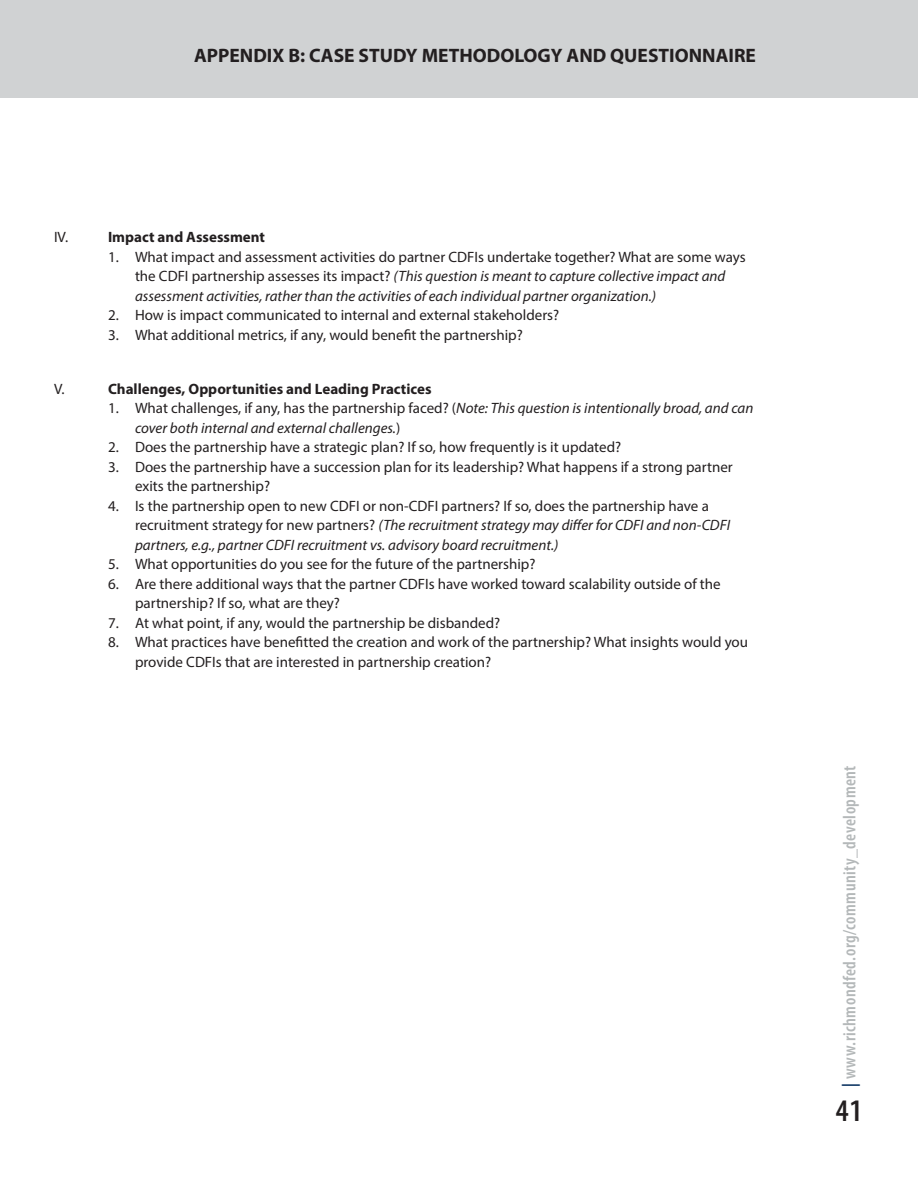
<style>
.page{position:relative;width:918px;height:1188px;background:#fff}
.page>*{position:absolute;margin:0;border:0;box-sizing:border-box;transform-origin:0 0}
.t1{font:600 condensed 31.5px "Myriad Pro";color:#231f20}
.List_Paragraph{font:700 19.5px "Myriad Pro";color:#231f20}
.t2{font:600 condensed 18px "Myriad Pro";letter-spacing:.025em;color:#b4b8b9}
.t3{font:15px/19.5px "Myriad Pro";color:#231f20}
.t4{font:italic 15px/19.5px "Myriad Pro";color:#231f20}
.t5{font:700 15px "Myriad Pro";color:#231f20}
.s1{font-style:normal}
.s2{color:#002a5a}
</style>
<div class="page">
<div style="left:0;top:0;width:918px;height:97px;background:#d0d2d3"></div>
<p class="List_Paragraph" style="left:194px;top:43px;width:563px">APPENDIX B: CASE STUDY METHODOLOGY AND QUESTIONNAIRE</p>
<p class="t3" style="left:54px;top:227px;width:16px">IV.</p>
<p class="t5" style="left:108px;top:228px;width:159px">Impact and Assessment</p>
<p class="t4" style="left:135px;top:247px;width:612px;text-indent:-27px"><span class="s1">1. What impact and assessment activities do partner CDFIs undertake together? What are some ways the CDFI partnership assesses its impact?</span> (This question is meant to capture collective impact and assessment activities, rather than the activities of each individual partner organization.)</p>
<p class="t3" style="left:108px;top:305px;width:453px">2. How is impact communicated to internal and external stakeholders?</p>
<p class="t3" style="left:108px;top:325px;width:416px">3. What additional metrics, if any, would benefit the partnership?</p>
<p class="t3" style="left:54px;top:379px;width:12px">V.</p>
<p class="t5" style="left:108px;top:379px;width:325px">Challenges, Opportunities and Leading Practices</p>
<p class="t4" style="left:135px;top:398px;width:620px;text-indent:-27px"><span class="s1">1. What challenges, if any, has the partnership faced? (</span>Note: This question is intentionally broad, and can cover both internal and external challenges.<span class="s1">)</span></p>
<p class="t3" style="left:108px;top:437px;width:515px">2. Does the partnership have a strategic plan? If so, how frequently is it updated?</p>
<p class="t3" style="left:135px;top:457px;width:599px;text-indent:-27px">3. Does the partnership have a succession plan for its leadership? What happens if a strong partner exits the partnership?</p>
<p class="t4" style="left:135px;top:496px;width:597px;text-indent:-27px"><span class="s1">4. Is the partnership open to new CDFI or non-CDFI partners? If so, does the partnership have a recruitment strategy for new partners?</span> (The recruitment strategy may differ for CDFI and non-CDFI partners, e.g., partner CDFI recruitment vs. advisory board recruitment.)</p>
<p class="t3" style="left:108px;top:554px;width:429px">5. What opportunities do you see for the future of the partnership?</p>
<p class="t3" style="left:135px;top:574px;width:587px;text-indent:-27px">6. Are there additional ways that the partner CDFIs have worked toward scalability outside of the partnership? If so, what are they?</p>
<p class="t3" style="left:108px;top:613px;width:394px">7. At what point, if any, would the partnership be disbanded?</p>
<p class="t3" style="left:135px;top:632px;width:615px;text-indent:-27px">8. What practices have benefitted the creation and work of the partnership? What insights would you provide CDFIs that are interested in partnership creation?</p>
<p class="t2" style="left:838px;top:1087px;width:323px;rotate:-90deg"><span class="s2">|</span> www.richmondfed.org/community_development</p>
<h1 class="t1" style="left:836px;top:1091px;width:28px">41</h1>
</div>
